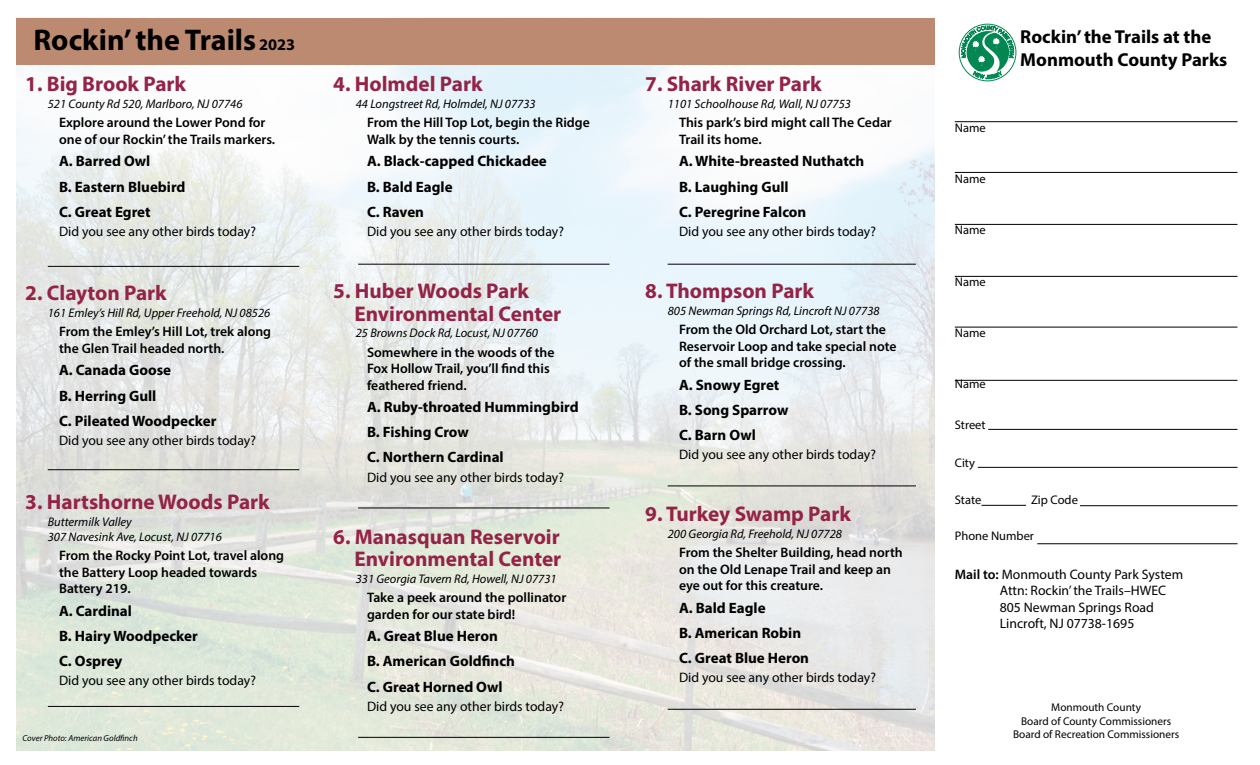
<style>
.page{position:relative;width:1260px;height:765px;background:#fff}
.page>*{position:absolute;margin:0;border:0;box-sizing:border-box;transform-origin:0 0}
.t1{font:700 30px "Myriad Pro";color:#000}
.t2{font:700 21.25px/22.5px "Myriad Pro";color:#942447}
.t3{font:700 18.75px/22.5px "Myriad Pro";color:#000}
.t4{font:700 15px/25.2px "Myriad Pro";color:#000}
.t5{font:600 13.75px/16.5px "Myriad Pro";color:#000}
.t6{font:13.75px/16.5px "Myriad Pro";color:#000}
.t7{font:italic 12.5px/15px "Myriad Pro";color:#000}
.t8{font:12.5px "Myriad Pro";color:#000}
.t9{font:11.25px/13.5px "Myriad Pro";color:#000;text-align:center}
.t10{font:italic 8.75px "Myriad Pro";color:#000}
.s1{font-size:16.25px}
.s2{font-weight:600}
</style>
<div class="page">
<img style="left:16px;top:64px;width:919px;height:687px">
<div style="left:16px;top:18px;width:919px;height:46px;background:#bc8a71"></div>
<svg style="left:961px;top:23px;width:53px;height:59px"></svg>
<hr style="left:955px;top:121px;width:283px;height:1px;background:#000">
<hr style="left:955px;top:172px;width:283px;height:1px;background:#000">
<hr style="left:955px;top:224px;width:283px;height:1px;background:#000">
<hr style="left:955px;top:276px;width:283px;height:1px;background:#000">
<hr style="left:955px;top:327px;width:283px;height:1px;background:#000">
<hr style="left:955px;top:380px;width:283px;height:1px;background:#000">
<hr style="left:988px;top:429px;width:250px;height:1px;background:#000">
<hr style="left:978px;top:467px;width:260px;height:1px;background:#000">
<hr style="left:981px;top:505px;width:45px;height:1px;background:#000">
<hr style="left:1080px;top:505px;width:158px;height:1px;background:#000">
<hr style="left:1037px;top:543px;width:200px;height:1px;background:#000">
<hr style="left:48px;top:266px;width:251px;height:1px;background:#000">
<hr style="left:48px;top:469px;width:251px;height:1px;background:#000">
<hr style="left:48px;top:706px;width:251px;height:1px;background:#000">
<hr style="left:358px;top:264px;width:252px;height:1px;background:#000">
<hr style="left:358px;top:508px;width:252px;height:1px;background:#000">
<hr style="left:358px;top:737px;width:252px;height:1px;background:#000">
<hr style="left:668px;top:264px;width:248px;height:1px;background:#000">
<hr style="left:668px;top:485px;width:248px;height:1px;background:#000">
<hr style="left:668px;top:709px;width:248px;height:1px;background:#000">
<p class="t1" style="left:34px;top:20px;width:263px">Rockin’ the Trails <span class="s1">2023</span></p>
<p class="t2" style="left:25px;top:72px;width:162px">1. Big Brook Park</p>
<p class="t7" style="left:48px;top:96px;width:196px">521 County Rd 520, Marlboro, NJ 07746</p>
<p class="t5" style="left:59px;top:114px;width:218px">Explore around the Lower Pond for one of our Rockin’ the Trails markers.</p>
<p class="t4" style="left:59px;top:148px;width:128px">A. Barred Owl<br>B. Eastern Bluebird<br>C. Great Egret</p>
<p class="t6" style="left:59px;top:223px;width:198px">Did you see any other birds today?</p>
<p class="t2" style="left:25px;top:281px;width:143px">2. Clayton Park</p>
<p class="t7" style="left:48px;top:305px;width:224px">161 Emley’s Hill Rd, Upper Freehold, NJ 08526</p>
<p class="t5" style="left:59px;top:323px;width:214px">From the Emley’s Hill Lot, trek along the Glen Trail headed north.</p>
<p class="t4" style="left:59px;top:357px;width:159px">A. Canada Goose<br>B. Herring Gull<br>C. Pileated Woodpecker</p>
<p class="t6" style="left:59px;top:432px;width:198px">Did you see any other birds today?</p>
<p class="t2" style="left:25px;top:490px;width:246px">3. Hartshorne Woods Park</p>
<p class="t7" style="left:48px;top:514px;width:176px">Buttermilk Valley<br>307 Navesink Ave, Locust, NJ 07716</p>
<p class="t5" style="left:59px;top:547px;width:227px">From the Rocky Point Lot, travel along the Battery Loop headed towards<br>Battery 219.</p>
<p class="t4" style="left:59px;top:598px;width:140px">A. Cardinal<br>B. Hairy Woodpecker<br>C. Osprey</p>
<p class="t6" style="left:59px;top:672px;width:198px">Did you see any other birds today?</p>
<p class="t10" style="left:22px;top:732px;width:117px">Cover Photo: American Goldfinch</p>
<p class="t2" style="left:333px;top:72px;width:151px">4. Holmdel Park</p>
<p class="t7" style="left:356px;top:96px;width:181px">44 Longstreet Rd, Holmdel, NJ 07733</p>
<p class="t5" style="left:367px;top:114px;width:224px">From the Hill Top Lot, begin the Ridge<br>Walk by the tennis courts.</p>
<p class="t4" style="left:367px;top:148px;width:181px">A. Black-capped Chickadee<br>B. Bald Eagle<br>C. Raven</p>
<p class="t6" style="left:367px;top:223px;width:198px">Did you see any other birds today?</p>
<p class="t2" style="left:355px;top:279px;width:208px;text-indent:-21px">5. Huber Woods Park<br>Environmental Center</p>
<p class="t7" style="left:356px;top:325px;width:184px">25 Browns Dock Rd, Locust, NJ 07760</p>
<p class="t5" style="left:367px;top:343px;width:189px">Somewhere in the woods of the<br>Fox Hollow Trail, you’ll find this feathered friend.</p>
<p class="t4" style="left:367px;top:394px;width:213px">A. Ruby-throated Hummingbird<br>B. Fishing Crow<br>C. Northern Cardinal</p>
<p class="t6" style="left:367px;top:469px;width:198px">Did you see any other birds today?</p>
<p class="t2" style="left:333px;top:525px;width:230px;text-align:right">6. Manasquan Reservoir<br>Environmental Center</p>
<p class="t7" style="left:356px;top:571px;width:202px">331 Georgia Tavern Rd, Howell, NJ 07731</p>
<p class="t5" style="left:367px;top:589px;width:201px">Take a peek around the pollinator garden for our state bird!</p>
<p class="t4" style="left:367px;top:623px;width:149px">A. Great Blue Heron<br>B. American Goldfinch<br>C. Great Horned Owl</p>
<p class="t6" style="left:367px;top:698px;width:198px">Did you see any other birds today?</p>
<p class="t2" style="left:645px;top:72px;width:178px">7. Shark River Park</p>
<p class="t7" style="left:668px;top:96px;width:185px">1101 Schoolhouse Rd, Wall, NJ 07753</p>
<p class="t5" style="left:679px;top:114px;width:214px">This park’s bird might call The Cedar<br>Trail its home.</p>
<p class="t4" style="left:679px;top:148px;width:187px">A. White-breasted Nuthatch<br>B. Laughing Gull<br>C. Peregrine Falcon</p>
<p class="t6" style="left:679px;top:223px;width:198px">Did you see any other birds today?</p>
<p class="t2" style="left:645px;top:279px;width:170px">8. Thompson Park</p>
<p class="t7" style="left:668px;top:303px;width:213px">805 Newman Springs Rd, Lincroft NJ 07738</p>
<p class="t5" style="left:679px;top:321px;width:219px">From the Old Orchard Lot, start the<br>Reservoir Loop and take special note of the small bridge crossing.</p>
<p class="t4" style="left:679px;top:371px;width:111px">A. Snowy Egret<br>B. Song Sparrow<br>C. Barn Owl</p>
<p class="t6" style="left:679px;top:446px;width:198px">Did you see any other birds today?</p>
<p class="t2" style="left:645px;top:502px;width:207px">9. Turkey Swamp Park</p>
<p class="t7" style="left:668px;top:526px;width:176px">200 Georgia Rd, Freehold, NJ 07728</p>
<p class="t5" style="left:679px;top:544px;width:225px">From the Shelter Building, head north on the Old Lenape Trail and keep an eye out for this creature.</p>
<p class="t4" style="left:679px;top:595px;width:132px">A. Bald Eagle<br>B. American Robin<br>C. Great Blue Heron</p>
<p class="t6" style="left:679px;top:669px;width:198px">Did you see any other birds today?</p>
<p class="t8" style="left:955px;top:120px;width:32px">Name</p>
<p class="t8" style="left:955px;top:171px;width:32px">Name</p>
<p class="t8" style="left:955px;top:222px;width:32px">Name</p>
<p class="t8" style="left:955px;top:274px;width:32px">Name</p>
<p class="t8" style="left:955px;top:325px;width:32px">Name</p>
<p class="t3" style="left:1020px;top:25px;width:209px">Rockin’ the Trails at the<br>Monmouth County Parks</p>
<p class="t8" style="left:955px;top:376px;width:32px">Name</p>
<p class="t8" style="left:955px;top:417px;width:32px">Street</p>
<p class="t8" style="left:955px;top:455px;width:22px">City</p>
<p class="t8" style="left:955px;top:492px;width:28px">State</p>
<p class="t8" style="left:1031px;top:492px;width:48px">Zip Code</p>
<p class="t8" style="left:955px;top:528px;width:81px">Phone Number</p>
<p class="t6" style="left:1000px;top:566px;width:185px;text-indent:-45px"><span class="s2">Mail to:</span> Monmouth County Park System<br>Attn: Rockin’ the Trails–HWEC<br>805 Newman Springs Road<br>Lincroft, NJ 07738-1695</p>
<p class="t9" style="left:1013px;top:700px;width:168px">Monmouth County<br>Board of County Commissioners<br>Board of Recreation Commissioners</p>
</div>
